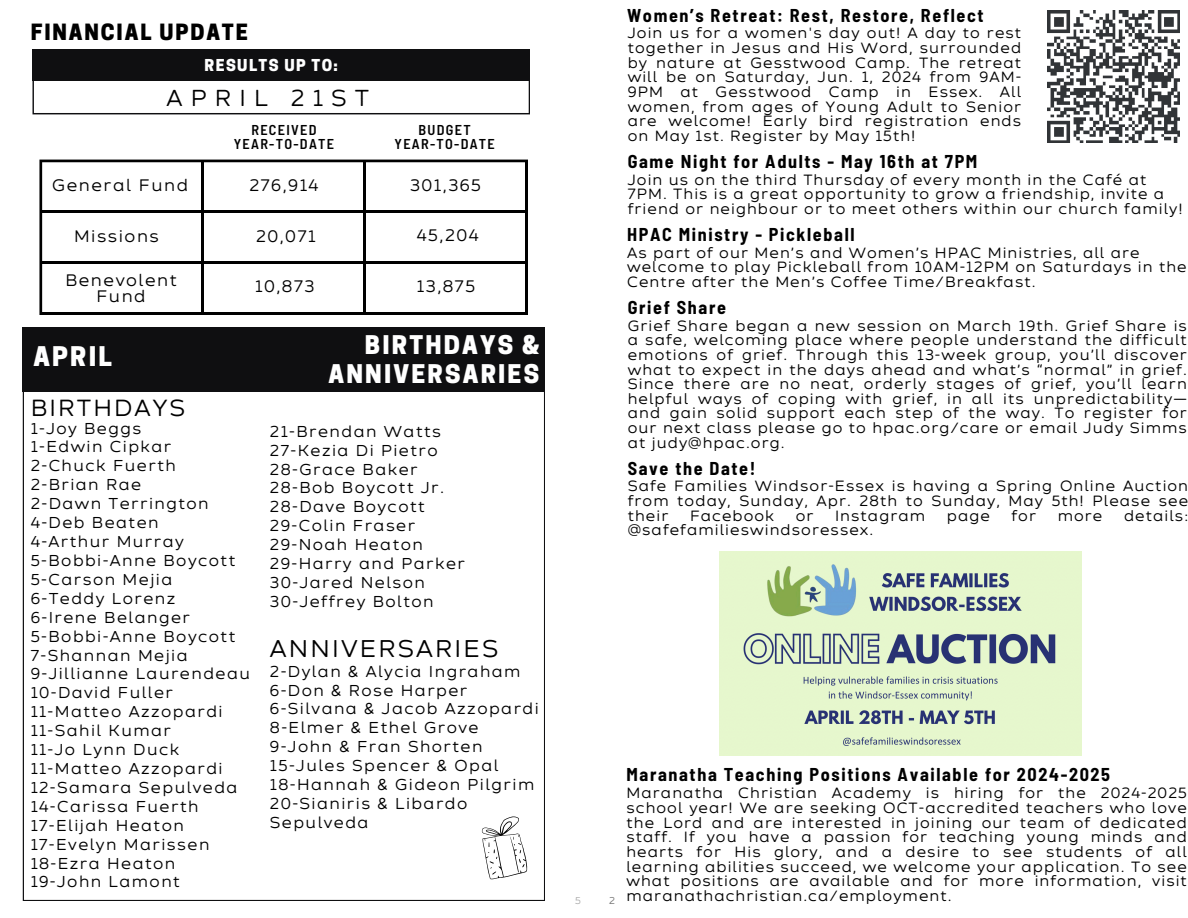
<style>
.page{position:relative;width:1188px;height:918px;background:#fff}
.page>*{position:absolute;margin:0;border:0;box-sizing:border-box;transform-origin:0 0}
.t1{font:800 25.5px "Cooper Hewitt";letter-spacing:.09em;color:#fff}
.t2{font:800 24.15px/28.5px "Cooper Hewitt";letter-spacing:.09em;color:#fff;text-align:right}
.t3{font:24.15px "Zing Sans Rust R Base";letter-spacing:.09em;color:#000}
.t4{font:23.4px "Zing Sans Rust R Base";letter-spacing:.09em;color:#000}
.t5{font:23.1px "Zing Sans Rust R Base";letter-spacing:.355em;color:#000}
.t6{font:800 21px "Cooper Hewitt";letter-spacing:.09em;color:#000}
.t7{font:700 semi-condensed 18.15px "Barlow";letter-spacing:.09em;color:#000}
.t8{font:16.65px/16.5px "Zing Sans Rust R Base";letter-spacing:.09em;color:#000;text-align:center}
.t9{font:15.75px/18.9px "Zing Sans Rust R Base";letter-spacing:.09em;color:#000}
.t10{font:800 15.45px "Cooper Hewitt";letter-spacing:.09em;color:#fff}
.t11{font:14.85px/14.7px "Zing Sans Rust R Base";letter-spacing:.07em;color:#000;text-align:justify}
.t12{font:600 semi-condensed 14.25px/14.2px "Barlow";letter-spacing:.09em;color:#000;text-align:center}
.t13{font:9.9px "Zing Sans Rust R Base";color:#acacac}
.t14{font:9.9px "Zing Sans Rust R Base";color:#737373}
</style>
<div class="page">
<svg style="left:33px;top:81px;width:497px;height:33px"></svg>
<div style="left:33px;top:49px;width:497px;height:32px;background:#0f0f11"></div>
<svg style="left:39px;top:160px;width:489px;height:155px"></svg>
<hr style="left:41px;top:312px;width:487px;height:3px;background:#000">
<hr style="left:41px;top:261px;width:487px;height:3px;background:#000">
<hr style="left:41px;top:210px;width:487px;height:3px;background:#000">
<hr style="left:525px;top:161px;width:3px;height:154px;background:#000">
<hr style="left:363px;top:161px;width:3px;height:154px;background:#000">
<hr style="left:201px;top:161px;width:3px;height:154px;background:#000">
<svg style="left:23px;top:391px;width:522px;height:510px"></svg>
<svg style="left:481px;top:816px;width:46px;height:64px"></svg>
<div style="left:23px;top:327px;width:522px;height:64px;background:#0f0f11"></div>
<img style="left:720px;top:551px;width:361px;height:204px">
<img style="left:1048px;top:10px;width:132px;height:132px">
<p class="t6" style="left:31px;top:25px;width:219px">FINANCIAL UPDATE</p>
<h3 class="t10" style="left:205px;top:59px;width:135px">RESULTS UP TO:</h3>
<h6 class="t5" style="left:167px;top:88px;width:204px">APRIL 21ST</h6>
<p class="t8" style="left:52px;top:179px;width:137px">General Fund</p>
<p class="t8" style="left:74px;top:230px;width:86px">Missions</p>
<p class="t8" style="left:65px;top:273px;width:113px">Benevolent<br>Fund</p>
<p class="t1" style="left:33px;top:347px;width:80px">APRIL</p>
<h6 class="t4" style="left:31px;top:398px;width:156px">BIRTHDAYS</h6>
<p class="t12" style="left:234px;top:122px;width:102px">RECEIVED<br>YEAR-TO-DATE</p>
<p class="t12" style="left:395px;top:122px;width:102px">BUDGET<br>YEAR-TO-DATE</p>
<p class="t8" style="left:249px;top:179px;width:70px">276,914</p>
<p class="t8" style="left:410px;top:179px;width:72px">301,365</p>
<p class="t8" style="left:256px;top:230px;width:61px">20,071</p>
<p class="t8" style="left:417px;top:229px;width:63px">45,204</p>
<p class="t8" style="left:255px;top:279px;width:61px">10,873</p>
<p class="t8" style="left:417px;top:279px;width:60px">13,875</p>
<h6 class="t2" style="left:329px;top:334px;width:212px">BIRTHDAYS &amp;<br>ANNIVERSARIES</h6>
<h5 class="t9" style="left:31px;top:420px;width:112px">1-Joy Beggs</h5>
<h5 class="t9" style="left:31px;top:439px;width:142px">1-Edwin Cipkar</h5>
<h5 class="t9" style="left:31px;top:458px;width:147px">2-Chuck Fuerth</h5>
<h5 class="t9" style="left:31px;top:477px;width:112px">2-Brian Rae</h5>
<h5 class="t9" style="left:31px;top:496px;width:180px">2-Dawn Terrington</h5>
<h5 class="t9" style="left:31px;top:515px;width:130px">4-Deb Beaten</h5>
<h5 class="t9" style="left:31px;top:534px;width:155px">4-Arthur Murray</h5>
<h5 class="t9" style="left:31px;top:552px;width:206px">5-Bobbi-Anne Boycott</h5>
<h1 class="t9" style="left:31px;top:571px;width:143px">5-Carson Mejia</h1>
<h1 class="t9" style="left:31px;top:590px;width:146px">6-Teddy Lorenz</h1>
<h2 class="t9" style="left:31px;top:609px;width:161px">6-Irene Belanger</h2>
<p class="t9" style="left:31px;top:628px;width:206px">5-Bobbi-Anne Boycott</p>
<p class="t9" style="left:31px;top:647px;width:159px">7-Shannan Mejia</p>
<p class="t9" style="left:31px;top:666px;width:221px">9-Jillianne Laurendeau<br>10-David Fuller</p>
<p class="t9" style="left:31px;top:704px;width:194px">11-Matteo Azzopardi</p>
<p class="t9" style="left:31px;top:723px;width:142px">11-Sahil Kumar</p>
<p class="t9" style="left:31px;top:742px;width:150px">11-Jo Lynn Duck</p>
<p class="t9" style="left:31px;top:761px;width:194px">11-Matteo Azzopardi</p>
<p class="t9" style="left:31px;top:779px;width:208px">12-Samara Sepulveda</p>
<p class="t9" style="left:31px;top:798px;width:169px">14-Carissa Fuerth</p>
<p class="t9" style="left:31px;top:817px;width:155px">17-Elijah Heaton</p>
<p class="t9" style="left:31px;top:836px;width:180px">17-Evelyn Marissen</p>
<p class="t9" style="left:31px;top:855px;width:146px">18-Ezra Heaton</p>
<p class="t9" style="left:31px;top:874px;width:151px">19-John Lamont</p>
<h2 class="t9" style="left:270px;top:423px;width:173px">21-Brendan Watts</h2>
<p class="t9" style="left:270px;top:442px;width:169px">27-Kezia Di Pietro</p>
<p class="t9" style="left:270px;top:461px;width:149px">28-Grace Baker</p>
<p class="t9" style="left:270px;top:480px;width:176px">28-Bob Boycott Jr.</p>
<p class="t9" style="left:270px;top:499px;width:156px">28-Dave Boycott</p>
<p class="t9" style="left:270px;top:518px;width:147px">29-Colin Fraser</p>
<p class="t9" style="left:270px;top:537px;width:155px">29-Noah Heaton</p>
<p class="t9" style="left:270px;top:556px;width:197px">29-Harry and Parker</p>
<p class="t9" style="left:270px;top:575px;width:157px">30-Jared Nelson</p>
<p class="t9" style="left:270px;top:593px;width:165px">30-Jeffrey Bolton</p>
<h5 class="t3" style="left:270px;top:638px;width:230px">ANNIVERSARIES</h5>
<p class="t9" style="left:270px;top:663px;width:252px">2-Dylan &amp; Alycia Ingraham</p>
<p class="t9" style="left:270px;top:682px;width:199px">6-Don &amp; Rose Harper</p>
<p class="t9" style="left:270px;top:701px;width:270px">6-Silvana &amp; Jacob Azzopardi<br>8-Elmer &amp; Ethel Grove</p>
<p class="t9" style="left:270px;top:739px;width:214px">9-John &amp; Fran Shorten</p>
<p class="t9" style="left:270px;top:758px;width:230px">15-Jules Spencer &amp; Opal</p>
<p class="t9" style="left:270px;top:777px;width:266px">18-Hannah &amp; Gideon Pilgrim</p>
<p class="t9" style="left:270px;top:796px;width:199px">20-Sianiris &amp; Libardo<br>Sepulveda</p>
<p class="t7" style="left:627px;top:4px;width:358px">Women’s Retreat: Rest, Restore, Reflect</p>
<p class="t11" style="left:628px;top:27px;width:395px">Join us for a women's day out! A day to rest together in Jesus and His Word, surrounded by nature at Gesstwood Camp. The retreat will be on Saturday, Jun. 1, 2024 from 9AM-9PM at Gesstwood Camp in Essex. All women, from ages of Young Adult to Senior are welcome! Early bird registration ends on May 1st. Register by May 15th!</p>
<p class="t7" style="left:628px;top:150px;width:351px">Game Night for Adults - May 16th at 7PM</p>
<p class="t11" style="left:628px;top:174px;width:520px">Join us on the third Thursday of every month in the Café at</p>
<h4 class="t11" style="left:628px;top:188px;width:538px">7PM. This is a great opportunity to grow a friendship, invite a</h4>
<p class="t11" style="left:628px;top:203px;width:556px">friend or neighbour or to meet others within our church family!</p>
<h4 class="t7" style="left:627px;top:223px;width:229px">HPAC Ministry - Pickleball</h4>
<p class="t11" style="left:627px;top:247px;width:514px">As part of our Men’s and Women’s HPAC Ministries, all are</p>
<p class="t11" style="left:627px;top:261px;width:561px">welcome to play Pickleball from 10AM-12PM on Saturdays in the</p>
<p class="t11" style="left:627px;top:276px;width:410px">Centre after the Men’s Coffee Time/Breakfast.</p>
<p class="t7" style="left:628px;top:296px;width:100px">Grief Share</p>
<h4 class="t11" style="left:628px;top:320px;width:561px">Grief Share began a new session on March 19th. Grief Share is a safe, welcoming place where people understand the difficult emotions of grief. Through this 13-week group, you’ll discover what to expect in the days ahead and what’s “normal” in grief.<br>Since there are no neat, orderly stages of grief, you’ll learn helpful ways of coping with grief, in all its unpredictability— and gain solid support each step of the way. To register for our next class please go to hpac.org/care or email Judy Simms at judy@hpac.org.</h4>
<h4 class="t7" style="left:628px;top:456px;width:129px">Save the Date!</h4>
<p class="t11" style="left:628px;top:480px;width:562px">Safe Families Windsor-Essex is having a Spring Online Auction from today, Sunday, Apr. 28th to Sunday, May 5th! Please see their</p>
<p class="t11" style="left:690px;top:510px;width:86px">Facebook</p>
<p class="t11" style="left:796px;top:510px;width:19px">or</p>
<p class="t11" style="left:835px;top:510px;width:92px">Instagram</p>
<p class="t11" style="left:947px;top:510px;width:45px">page</p>
<p class="t11" style="left:1012px;top:510px;width:26px">for</p>
<p class="t11" style="left:1058px;top:510px;width:46px">more</p>
<p class="t11" style="left:1124px;top:510px;width:66px">details:</p>
<p class="t11" style="left:628px;top:524px;width:247px">@safefamilieswindsoressex.</p>
<p class="t13" style="left:575px;top:896px;width:7px">5</p>
<p class="t14" style="left:609px;top:896px;width:7px">2</p>
<p class="t7" style="left:626px;top:763px;width:485px">Maranatha Teaching Positions Available for 2024-2025</p>
<p class="t11" style="left:626px;top:787px;width:562px">Maranatha Christian Academy is hiring for the 2024-2025 school year! We are seeking OCT-accredited teachers who love the Lord and are interested in joining our team of dedicated staff. If you have a passion for teaching young minds and hearts for His glory, and a desire to see students of all learning abilities succeed, we welcome your application. To see what positions are available and for more information, visit maranathachristian.ca/employment.</p>
</div>
